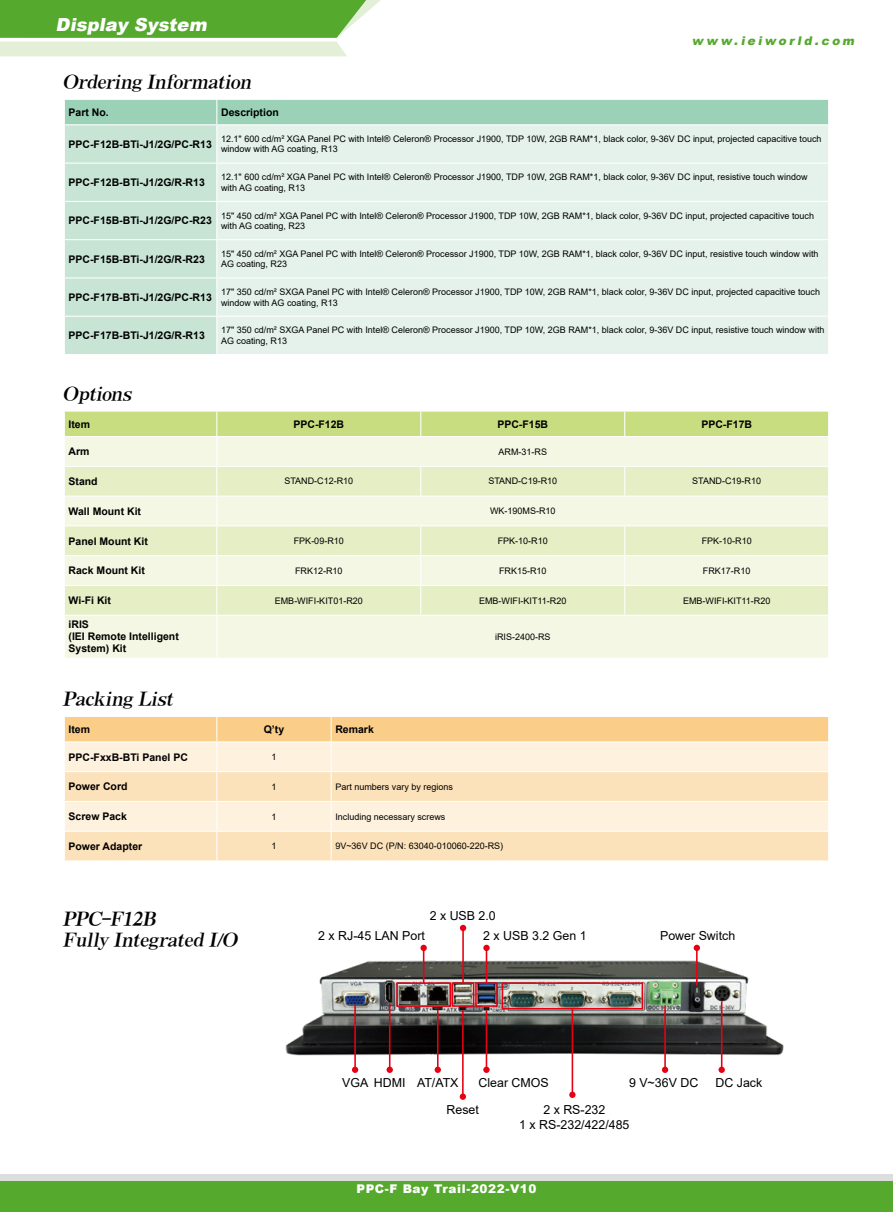
<style>
.page{position:relative;width:893px;height:1212px;background:#fff}
.page>*{position:absolute;margin:0;border:0;box-sizing:border-box;transform-origin:0 0}
.t1{font:italic 18px/21px "AR Roman 1 Heavy Euro";color:#000}
.t2{font:italic 900 18px "Arial";color:#fff}
.t3{font:12.45px/15.6px "Arial";color:#000}
.t4{font:900 12px "Arial";letter-spacing:.05em;color:#fff}
.t5{font:italic 900 12px "Arial";color:#55a92d}
.t6{font:700 10.5px/12px "Arial";color:#000}
.t7{font:9px/10.5px "Arial";color:#000}
</style>
<div class="page">
<svg style="left:0;top:0;width:381px;height:56px;background:#8ec572"></svg>
<div style="left:0;top:1174px;width:893px;height:38px;background:#dcdddd"></div>
<div style="left:0;top:1181px;width:893px;height:31px;background:#55a92d"></div>
<svg style="left:64px;top:99px;width:765px;height:255px;background:#d8ece2"></svg>
<hr style="left:65px;top:124px;width:152px;height:1px;background:#fff">
<div style="left:65px;top:616px;width:763px;height:42px;background:#f3f7e3"></div>
<svg style="left:64px;top:411px;width:765px;height:204px;background:#e8f0cb"></svg>
<hr style="left:216px;top:616px;width:1px;height:42px;background:#fff">
<img style="left:285px;top:956px;width:499px;height:104px">
<div style="left:396px;top:982px;width:55px;height:25px;border:2px solid #e60012"></div>
<div style="left:452px;top:982px;width:22px;height:25px;border:2px solid #e60012"></div>
<div style="left:475px;top:982px;width:23px;height:25px;border:2px solid #e60012"></div>
<div style="left:502px;top:982px;width:141px;height:27px;border:2px solid #e60012"></div>
<hr style="left:354px;top:1004px;width:2px;height:66px;background:#e60012">
<div style="left:352px;top:1066px;width:6px;height:7px;background:#e60012;border-radius:50%"></div>
<hr style="left:389px;top:1003px;width:1px;height:67px;background:#e60012">
<div style="left:387px;top:1066px;width:6px;height:7px;background:#e60012;border-radius:50%"></div>
<hr style="left:437px;top:1010px;width:2px;height:60px;background:#e60012">
<div style="left:435px;top:1066px;width:6px;height:7px;background:#e60012;border-radius:50%"></div>
<hr style="left:423px;top:948px;width:1px;height:35px;background:#e60012">
<div style="left:420px;top:945px;width:7px;height:6px;background:#e60012;border-radius:50%"></div>
<hr style="left:462px;top:928px;width:2px;height:56px;background:#e60012">
<svg style="left:460px;top:925px;width:6px;height:6px"></svg>
<hr style="left:486px;top:948px;width:1px;height:36px;background:#e60012">
<div style="left:483px;top:945px;width:7px;height:6px;background:#e60012;border-radius:50%"></div>
<hr style="left:696px;top:948px;width:2px;height:38px;background:#e60012">
<svg style="left:694px;top:945px;width:6px;height:6px"></svg>
<hr style="left:462px;top:1010px;width:2px;height:87px;background:#e60012">
<div style="left:460px;top:1093px;width:6px;height:7px;background:#e60012;border-radius:50%"></div>
<hr style="left:486px;top:1010px;width:1px;height:60px;background:#e60012">
<div style="left:483px;top:1066px;width:7px;height:7px;background:#e60012;border-radius:50%"></div>
<hr style="left:572px;top:1009px;width:1px;height:86px;background:#e60012">
<div style="left:569px;top:1091px;width:7px;height:7px;background:#e60012;border-radius:50%"></div>
<hr style="left:664px;top:1005px;width:2px;height:65px;background:#e60012">
<div style="left:662px;top:1066px;width:6px;height:7px;background:#e60012;border-radius:50%"></div>
<hr style="left:721px;top:1001px;width:1px;height:69px;background:#e60012">
<div style="left:718px;top:1066px;width:7px;height:7px;background:#e60012;border-radius:50%"></div>
<svg style="left:64px;top:716px;width:765px;height:144px;background:#fce5c3"></svg>
<hr style="left:331px;top:831px;width:498px;height:1px;background:#fff">
<h1 class="t2" style="left:56px;top:12px;width:157px">Display System</h1>
<h1 class="t1" style="left:63px;top:72px;width:194px">Ordering Information</h1>
<p class="t6" style="left:69px;top:106px;width:42px">Part No.</p>
<p class="t6" style="left:221px;top:106px;width:59px">Description</p>
<p class="t6" style="left:69px;top:138px;width:145px">PPC-F12B-BTi-J1/2G/PC-R13</p>
<p class="t7" style="left:221px;top:133px;width:602px">12.1" 600 cd/m² XGA Panel PC with Intel® Celeron® Processor J1900, TDP 10W, 2GB RAM*1, black color, 9-36V DC input, projected capacitive touch window with AG coating, R13</p>
<p class="t6" style="left:69px;top:176px;width:138px">PPC-F12B-BTi-J1/2G/R-R13</p>
<p class="t7" style="left:221px;top:172px;width:588px">12.1" 600 cd/m² XGA Panel PC with Intel® Celeron® Processor J1900, TDP 10W, 2GB RAM*1, black color, 9-36V DC input, resistive touch window with AG coating, R13</p>
<p class="t6" style="left:69px;top:215px;width:145px">PPC-F15B-BTi-J1/2G/PC-R23</p>
<p class="t7" style="left:221px;top:210px;width:594px">15" 450 cd/m² XGA Panel PC with Intel® Celeron® Processor J1900, TDP 10W, 2GB RAM*1, black color, 9-36V DC input, projected capacitive touch with AG coating, R23</p>
<p class="t6" style="left:69px;top:253px;width:138px">PPC-F15B-BTi-J1/2G/R-R23</p>
<p class="t7" style="left:221px;top:248px;width:599px">15" 450 cd/m² XGA Panel PC with Intel® Celeron® Processor J1900, TDP 10W, 2GB RAM*1, black color, 9-36V DC input, resistive touch window with<br>AG coating, R23</p>
<p class="t6" style="left:69px;top:291px;width:145px">PPC-F17B-BTi-J1/2G/PC-R13</p>
<p class="t7" style="left:221px;top:287px;width:600px">17" 350 cd/m² SXGA Panel PC with Intel® Celeron® Processor J1900, TDP 10W, 2GB RAM*1, black color, 9-36V DC input, projected capacitive touch window with AG coating, R13</p>
<p class="t6" style="left:69px;top:329px;width:138px">PPC-F17B-BTi-J1/2G/R-R13</p>
<p class="t7" style="left:221px;top:325px;width:605px">17" 350 cd/m² SXGA Panel PC with Intel® Celeron® Processor J1900, TDP 10W, 2GB RAM*1, black color, 9-36V DC input, resistive touch window with<br>AG coating, R13</p>
<h3 class="t5" style="left:692px;top:32px;width:167px">www.ieiworld.com</h3>
<h1 class="t1" style="left:63px;top:384px;width:74px">Options</h1>
<p class="t6" style="left:69px;top:418px;width:23px">Item</p>
<p class="t6" style="left:293px;top:418px;width:52px">PPC-F12B</p>
<p class="t6" style="left:497px;top:418px;width:52px">PPC-F15B</p>
<p class="t6" style="left:701px;top:418px;width:52px">PPC-F17B</p>
<p class="t6" style="left:69px;top:446px;width:22px">Arm</p>
<p class="t7" style="left:498px;top:446px;width:50px">ARM-31-RS</p>
<p class="t6" style="left:69px;top:475px;width:31px">Stand</p>
<p class="t7" style="left:284px;top:476px;width:70px">STAND-C12-R10</p>
<p class="t7" style="left:488px;top:476px;width:70px">STAND-C19-R10</p>
<p class="t7" style="left:692px;top:476px;width:70px">STAND-C19-R10</p>
<p class="t6" style="left:69px;top:505px;width:74px">Wall Mount Kit</p>
<p class="t7" style="left:490px;top:506px;width:67px">WK-190MS-R10</p>
<p class="t6" style="left:69px;top:535px;width:81px">Panel Mount Kit</p>
<p class="t7" style="left:294px;top:535px;width:52px">FPK-09-R10</p>
<p class="t7" style="left:498px;top:535px;width:52px">FPK-10-R10</p>
<p class="t7" style="left:702px;top:535px;width:52px">FPK-10-R10</p>
<p class="t6" style="left:69px;top:565px;width:78px">Rack Mount Kit</p>
<p class="t7" style="left:295px;top:565px;width:49px">FRK12-R10</p>
<p class="t7" style="left:499px;top:565px;width:49px">FRK15-R10</p>
<p class="t7" style="left:703px;top:565px;width:49px">FRK17-R10</p>
<p class="t6" style="left:69px;top:594px;width:44px">Wi-Fi Kit</p>
<p class="t7" style="left:275px;top:595px;width:90px">EMB-WIFI-KIT01-R20</p>
<p class="t7" style="left:479px;top:595px;width:89px">EMB-WIFI-KIT11-R20</p>
<p class="t7" style="left:683px;top:595px;width:89px">EMB-WIFI-KIT11-R20</p>
<p class="t6" style="left:69px;top:619px;width:112px">iRIS<br>(IEI Remote Intelligent<br>System) Kit</p>
<p class="t7" style="left:495px;top:631px;width:57px">iRIS-2400-RS</p>
<h1 class="t1" style="left:63px;top:689px;width:116px">Packing List</h1>
<p class="t6" style="left:69px;top:723px;width:23px">Item</p>
<p class="t6" style="left:264px;top:723px;width:22px">Q’ty</p>
<p class="t6" style="left:335px;top:723px;width:40px">Remark</p>
<p class="t6" style="left:69px;top:751px;width:121px">PPC-FxxB-BTi Panel PC</p>
<p class="t7" style="left:271px;top:751px;width:7px">1</p>
<p class="t6" style="left:69px;top:781px;width:60px">Power Cord</p>
<p class="t7" style="left:271px;top:781px;width:7px">1</p>
<p class="t7" style="left:335px;top:781px;width:119px">Part numbers vary by regions</p>
<p class="t6" style="left:69px;top:810px;width:60px">Screw Pack</p>
<p class="t7" style="left:271px;top:811px;width:7px">1</p>
<p class="t7" style="left:335px;top:811px;width:112px">Including necessary screws</p>
<p class="t6" style="left:69px;top:840px;width:75px">Power Adapter</p>
<p class="t7" style="left:271px;top:841px;width:7px">1</p>
<p class="t7" style="left:335px;top:841px;width:169px">9V~36V DC (P/N: 63040-010060-220-RS)</p>
<h1 class="t1" style="left:63px;top:909px;width:180px">PPC-F12B<br>Fully Integrated I/O</h1>
<h2 class="t3" style="left:483px;top:905px;width:105px;line-height:20.1px;text-indent:-54px">2 x USB 2.0<br>2 x USB 3.2 Gen 1</h2>
<h2 class="t3" style="left:318px;top:927px;width:108px">2 x RJ-45 LAN Port</h2>
<h2 class="t3" style="left:660px;top:927px;width:77px">Power Switch</h2>
<h2 class="t3" style="left:342px;top:1075px;width:65px">VGA HDMI</h2>
<h2 class="t3" style="left:417px;top:1075px;width:43px">AT/ATX</h2>
<h2 class="t3" style="left:715px;top:1075px;width:48px">DC Jack</h2>
<h2 class="t3" style="left:519px;top:1101px;width:112px;text-align:center">2 x RS-232<br>1 x RS-232/422/485</h2>
<h2 class="t3" style="left:447px;top:1069px;width:104px;line-height:26.7px;text-indent:32px">Clear CMOS<br>Reset</h2>
<h2 class="t3" style="left:629px;top:1075px;width:71px">9 V~36V DC</h2>
<h3 class="t4" style="left:356px;top:1180px;width:182px">PPC-F Bay Trail-2022-V10</h3>
</div>
